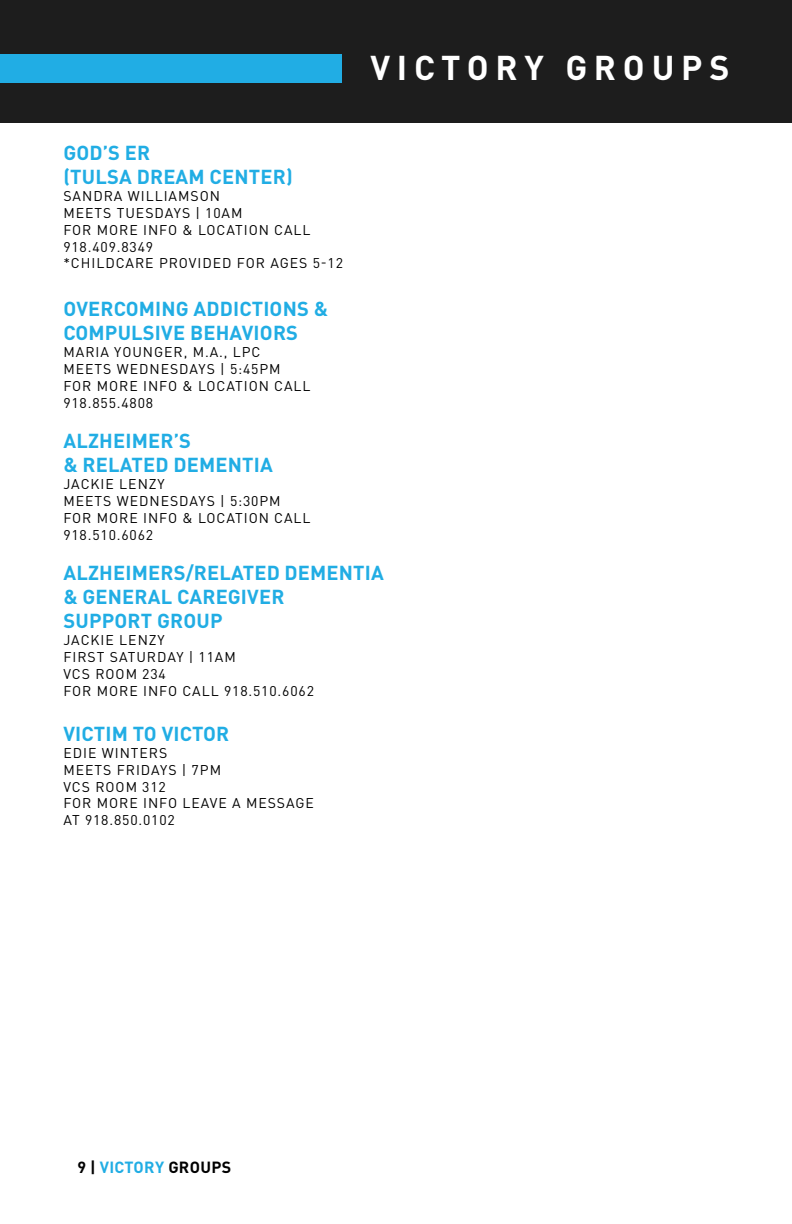
<style>
.page{position:relative;width:792px;height:1224px;background:#fff}
.page>*{position:absolute;margin:0;border:0;box-sizing:border-box;transform-origin:0 0}
.t1{font:700 34px "DINOT";letter-spacing:.2em;color:#fff}
.t2{font:700 20px/24px "DINOT";letter-spacing:.01em;color:#21ade4}
.t3{font:700 16px "DINOT";letter-spacing:.02em;color:#000}
.t4{font:14px/16.8px "DINOT";letter-spacing:.07em;color:#000}
.s1{color:#21ade4}
</style>
<div class="page">
<div style="left:0;top:0;width:792px;height:123px;background:#1d1d1d"></div>
<div style="left:0;top:54px;width:342px;height:29px;background:#21ade4"></div>
<h1 class="t1" style="left:370px;top:45px;width:361px">VICTORY GROUPS</h1>
<h1 class="t1" style="left:342px;top:46px;width:378px">CONNECT GROUPS</h1>
<h2 class="t2" style="left:63px;top:140px;width:231px">GOD’S ER<br>(TULSA DREAM CENTER)</h2>
<p class="t4" style="left:63px;top:187px;width:281px">SANDRA WILLIAMSON<br>MEETS TUESDAYS | 10AM<br>FOR MORE INFO &amp; LOCATION CALL<br>918.409.8349<br>*CHILDCARE PROVIDED FOR AGES 5-12</p>
<h2 class="t2" style="left:63px;top:296px;width:266px">OVERCOMING ADDICTIONS &amp;<br>COMPULSIVE BEHAVIORS</h2>
<p class="t4" style="left:63px;top:343px;width:249px">MARIA YOUNGER, M.A., LPC<br>MEETS WEDNESDAYS | 5:45PM<br>FOR MORE INFO &amp; LOCATION CALL<br>918.855.4808</p>
<h2 class="t2" style="left:63px;top:428px;width:211px">ALZHEIMER’S<br>&amp; RELATED DEMENTIA</h2>
<p class="t4" style="left:63px;top:475px;width:249px">JACKIE LENZY<br>MEETS WEDNESDAYS | 5:30PM<br>FOR MORE INFO &amp; LOCATION CALL<br>918.510.6062</p>
<h2 class="t2" style="left:63px;top:560px;width:322px">ALZHEIMERS/RELATED DEMENTIA &amp; GENERAL CAREGIVER<br>SUPPORT GROUP</h2>
<p class="t4" style="left:63px;top:631px;width:252px">JACKIE LENZY<br>FIRST SATURDAY | 11AM<br>VCS ROOM 234<br>FOR MORE INFO CALL 918.510.6062</p>
<h2 class="t2" style="left:63px;top:721px;width:167px">VICTIM TO VICTOR</h2>
<p class="t4" style="left:63px;top:744px;width:252px">EDIE WINTERS<br>MEETS FRIDAYS | 7PM<br>VCS ROOM 312<br>FOR MORE INFO LEAVE A MESSAGE<br>AT 918.850.0102</p>
<p class="t3" style="left:77px;top:1157px;width:155px">9 | <span class="s1">VICTORY</span> GROUPS</p>
</div>
